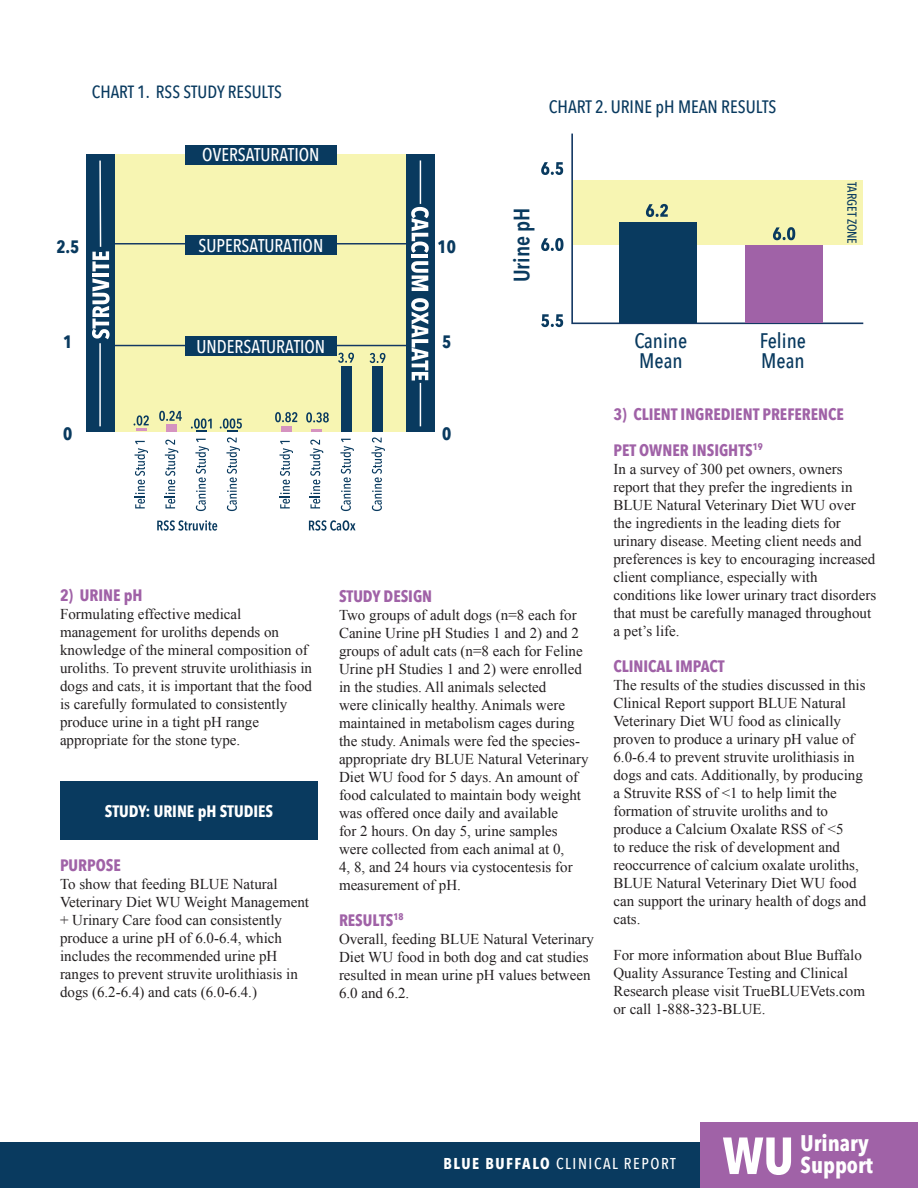
<style>
.page{position:relative;width:918px;height:1188px;background:#fff}
.page>*{position:absolute;margin:0;border:0;box-sizing:border-box;transform-origin:0 0}
.t1{font:700 51.6px "Avenir Next Condensed";color:#fff}
.t2{font:700 22.5px "Avenir Next Condensed";color:#fff}
.t3{font:600 22.2px "Avenir Next Condensed";color:#093a5f}
.t4{font:500 21px "Avenir Next Condensed";color:#093a5f}
.t5{font:500 18.45px "Avenir Next Condensed";color:#fff}
.Figure_1{font:500 18px "Avenir Next Condensed";color:#093a5f}
.t6{font:700 17.85px "Avenir Next Condensed";color:#093a5f}
.Figure_1-2{font:500 17.7px "Avenir Next Condensed";color:#093a5f}
.Subheadrer{font:700 16.5px "Avenir Next Condensed";color:#a062a7}
.Super_Header{font:700 16.5px "Avenir Next Condensed";color:#fff}
.t7{font:500 15.75px "Avenir Next Condensed";letter-spacing:.1em;color:#fff}
.Body{font:15px/18px "Times New Roman";color:#231f20}
.Figure_1-3{font:500 13.05px "Avenir Next Condensed";color:#093a5f}
.s1{font-weight:700}
</style>
<div class="page">
<div style="left:60px;top:782px;width:258px;height:58px;background:#093a5f"></div>
<div style="left:0;top:1143px;width:702px;height:45px;background:#093a5f"></div>
<div style="left:701px;top:1122px;width:217px;height:66px;background:#a062a7"></div>
<div style="left:86px;top:154px;width:29px;height:278px;background:#093a5f"></div>
<div style="left:185px;top:145px;width:152px;height:20px;background:#093a5f"></div>
<div style="left:406px;top:154px;width:29px;height:278px;background:#093a5f"></div>
<svg style="left:99px;top:159px;width:323px;height:269px;background:#d1d7a5"></svg>
<svg style="left:92px;top:278px;width:18px;height:61px"></svg>
<hr style="left:92px;top:273px;width:17px;height:4px;background:#fff">
<svg style="left:92px;top:251px;width:17px;height:20px"></svg>
<svg style="left:411px;top:207px;width:18px;height:46px"></svg>
<hr style="left:412px;top:255px;width:16px;height:3px;background:#fff">
<svg style="left:411px;top:261px;width:17px;height:30px"></svg>
<svg style="left:411px;top:298px;width:18px;height:83px"></svg>
<div style="left:166px;top:424px;width:11px;height:7px;background:#d593c0"></div>
<div style="left:281px;top:426px;width:10px;height:5px;background:#d593c0"></div>
<svg style="left:311px;top:429px;width:11px;height:2px"></svg>
<div style="left:342px;top:366px;width:10px;height:65px;background:#093a5f"></div>
<div style="left:372px;top:366px;width:11px;height:65px;background:#093a5f"></div>
<svg style="left:134px;top:415px;width:15px;height:16px"></svg>
<svg style="left:159px;top:411px;width:23px;height:10px"></svg>
<svg style="left:191px;top:418px;width:21px;height:13px"></svg>
<svg style="left:220px;top:418px;width:22px;height:13px"></svg>
<svg style="left:275px;top:412px;width:22px;height:10px"></svg>
<svg style="left:306px;top:412px;width:23px;height:11px"></svg>
<svg style="left:338px;top:353px;width:16px;height:10px"></svg>
<svg style="left:370px;top:353px;width:15px;height:10px"></svg>
<svg style="left:135px;top:441px;width:13px;height:67px"></svg>
<svg style="left:165px;top:440px;width:13px;height:68px"></svg>
<svg style="left:195px;top:439px;width:14px;height:72px"></svg>
<svg style="left:226px;top:437px;width:14px;height:74px"></svg>
<svg style="left:280px;top:441px;width:13px;height:67px"></svg>
<svg style="left:310px;top:440px;width:13px;height:68px"></svg>
<svg style="left:340px;top:439px;width:14px;height:72px"></svg>
<svg style="left:371px;top:437px;width:14px;height:74px"></svg>
<svg style="left:157px;top:520px;width:60px;height:11px"></svg>
<svg style="left:309px;top:520px;width:47px;height:11px"></svg>
<svg style="left:541px;top:162px;width:22px;height:13px"></svg>
<svg style="left:541px;top:238px;width:23px;height:13px"></svg>
<svg style="left:541px;top:314px;width:22px;height:13px"></svg>
<svg style="left:571px;top:133px;width:293px;height:192px"></svg>
<div style="left:619px;top:223px;width:78px;height:100px;background:#093a5f"></div>
<div style="left:745px;top:245px;width:78px;height:78px;background:#a062a7"></div>
<p class="Figure_1-2" style="left:92px;top:81px;width:192px">CHART 1. RSS STUDY RESULTS</p>
<p class="t5" style="left:202px;top:144px;width:119px">OVERSATURATION</p>
<p class="t6" style="left:56px;top:236px;width:25px">2.5</p>
<p class="t5" style="left:199px;top:234px;width:126px">SUPERSATURATION</p>
<p class="t6" style="left:438px;top:236px;width:20px">10</p>
<p class="Figure_1" style="left:549px;top:96px;width:229px">CHART 2. URINE pH MEAN RESULTS</p>
<p class="t3" style="left:503px;top:282px;width:76px;rotate:-90deg">Urine pH</p>
<p class="Figure_1-3" style="left:860px;top:182px;width:64px;rotate:90deg">TARGET ZONE</p>
<p class="t6" style="left:63px;top:331px;width:11px">1</p>
<p class="t5" style="left:197px;top:336px;width:130px">UNDERSATURATION</p>
<p class="t6" style="left:442px;top:331px;width:11px">5</p>
<p class="t4" style="left:634px;top:328px;width:54px">Canine</p>
<p class="t4" style="left:639px;top:348px;width:45px">Mean</p>
<p class="t4" style="left:760px;top:328px;width:48px">Feline</p>
<p class="t4" style="left:761px;top:348px;width:45px">Mean</p>
<p class="t6" style="left:63px;top:423px;width:11px">0</p>
<p class="Subheadrer" style="left:60px;top:585px;width:84px">2) URINE pH</p>
<p class="Body" style="left:60px;top:605px;width:254px">Formulating effective medical management for uroliths depends on knowledge of the mineral composition of uroliths. To prevent struvite urolithiasis in dogs and cats, it is important that the food is carefully formulated to consistently produce urine in a tight pH range appropriate for the stone type.</p>
<p class="Super_Header" style="left:105px;top:801px;width:170px">STUDY: URINE pH STUDIES</p>
<p class="Subheadrer" style="left:60px;top:855px;width:62px">PURPOSE</p>
<p class="Body" style="left:60px;top:875px;width:251px">To show that feeding BLUE Natural Veterinary Diet WU Weight Management + Urinary Care food can consistently produce a urine pH of 6.0-6.4, which includes the recommended urine pH ranges to prevent struvite urolithiasis in dogs (6.2-6.4) and cats (6.0-6.4.)</p>
<p class="t6" style="left:442px;top:423px;width:11px">0</p>
<p class="Subheadrer" style="left:339px;top:586px;width:95px">STUDY DESIGN</p>
<p class="Body" style="left:339px;top:606px;width:251px">Two groups of adult dogs (n=8 each for Canine Urine pH Studies 1 and 2) and 2 groups of adult cats (n=8 each for Feline Urine pH Studies 1 and 2) were enrolled in the studies. All animals selected<br>were clinically healthy. Animals were maintained in metabolism cages during the study. Animals were fed the species&shy;appropriate dry BLUE Natural Veterinary Diet WU food for 5 days. An amount of food calculated to maintain body weight was offered once daily and available<br>for 2 hours. On day 5, urine samples were collected from each animal at 0,<br>4, 8, and 24 hours via cystocentesis for measurement of pH.</p>
<p class="Subheadrer" style="left:339px;top:910px;width:66px">RESULTS<sup>18</sup></p>
<p class="Body" style="left:339px;top:930px;width:257px">Overall, feeding BLUE Natural Veterinary Diet WU food in both dog and cat studies resulted in mean urine pH values between 6.0 and 6.2.</p>
<p class="Subheadrer" style="left:613px;top:404px;width:232px">3) CLIENT INGREDIENT PREFERENCE</p>
<p class="Subheadrer" style="left:613px;top:440px;width:151px">PET OWNER INSIGHTS<sup>19</sup></p>
<p class="Body" style="left:613px;top:460px;width:264px">In a survey of 300 pet owners, owners report that they prefer the ingredients in BLUE Natural Veterinary Diet WU over the ingredients in the leading diets for urinary disease. Meeting client needs and preferences is key to encouraging increased client compliance, especially with conditions like lower urinary tract disorders that must be carefully managed throughout a pet’s life.</p>
<p class="Subheadrer" style="left:613px;top:656px;width:113px">CLINICAL IMPACT</p>
<p class="Body" style="left:613px;top:676px;width:254px">The results of the studies discussed in this Clinical Report support BLUE Natural Veterinary Diet WU food as clinically proven to produce a urinary pH value of 6.0-6.4 to prevent struvite urolithiasis in dogs and cats. Additionally, by producing a Struvite RSS of &lt;1 to help limit the formation of struvite uroliths and to produce a Calcium Oxalate RSS of &lt;5<br>to reduce the risk of development and reoccurrence of calcium oxalate uroliths, BLUE Natural Veterinary Diet WU food can support the urinary health of dogs and cats.</p>
<p class="Body" style="left:613px;top:946px;width:253px">For more information about Blue Buffalo Quality Assurance Testing and Clinical Research please visit TrueBLUEVets.com or call 1-888-323-BLUE.</p>
<p class="t7" style="left:443px;top:1154px;width:234px"><span class="s1">BLUE BUFFALO</span> CLINICAL REPORT</p>
<p class="t1" style="left:722px;top:1124px;width:73px">WU</p>
<p class="t2" style="left:801px;top:1130px;width:70px">Urinary</p>
<p class="t2" style="left:801px;top:1152px;width:74px">Support</p>
</div>
